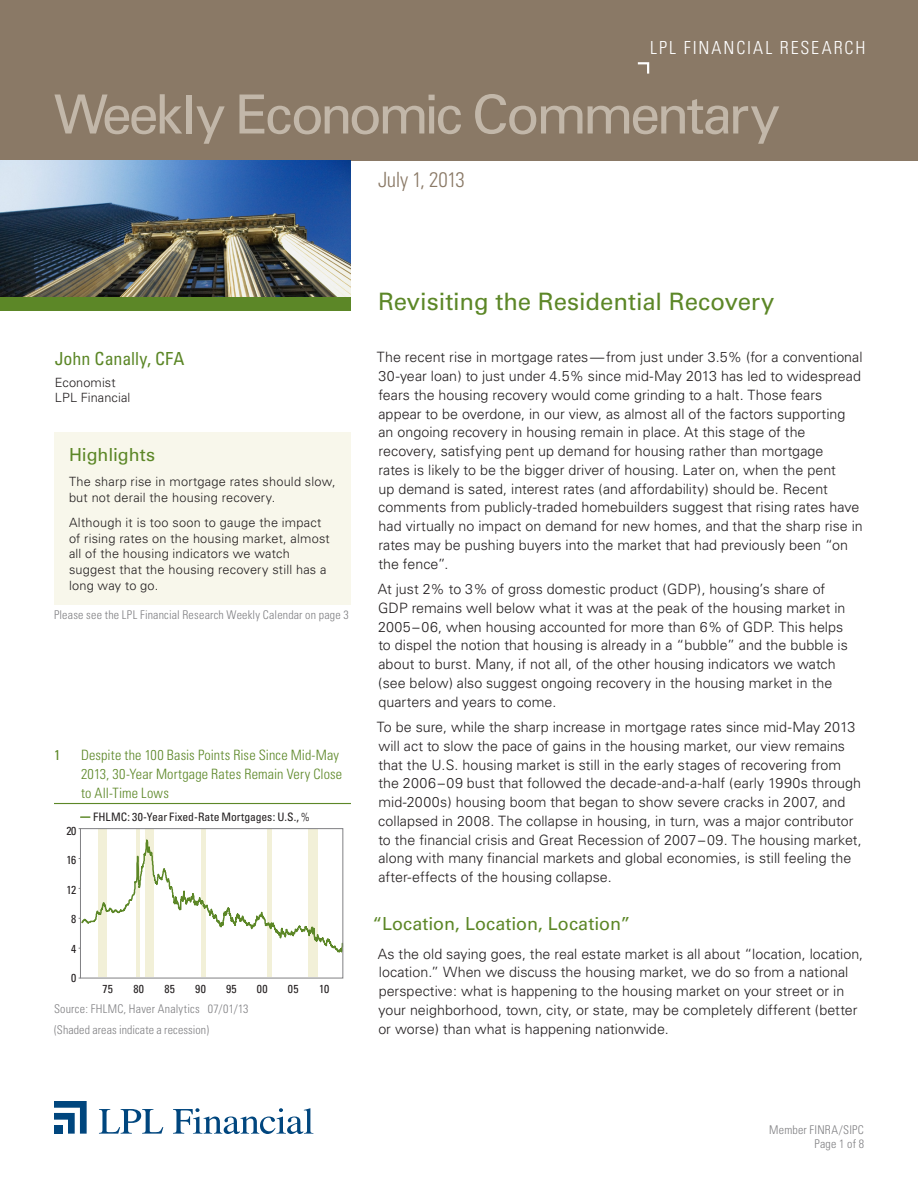
<style>
.page{position:relative;width:918px;height:1188px;background:#fff}
.page>*{position:absolute;margin:0;border:0;box-sizing:border-box;transform-origin:0 0}
.t1{font:54px "Univers";letter-spacing:-.06em;color:#c2b7a9}
.Headline{font:24px "Univers";letter-spacing:-.005em;color:#5c8727}
.Date{font:300 condensed 21px "Univers";letter-spacing:-.02em;color:#8a7966}
.Subhead{font:18px "Univers";letter-spacing:-.005em;color:#5c8727}
.t2{font:300 condensed 18px "Univers";letter-spacing:.11em;color:#fff}
.Author{font:condensed 18px "Univers";color:#5c8727}
.Body_Copy{font:300 14.25px/18.8px "Univers";color:#231f20}
.Table_-_Header{font:300 condensed 14.25px/18.8px "Univers";letter-spacing:.01em;color:#5c8727}
.Table_-_Header-2{font:condensed 14.25px "Univers";color:#5c8727}
.Highlights_sidebar{font:300 12.75px/15.8px "Univers";letter-spacing:.015em;color:#231f20}
.Author-2{font:300 12.75px/15px "Univers";letter-spacing:.01em;color:#231f20}
.Disclosure{font:300 condensed 12px "Univers";letter-spacing:.015em;color:#808083}
.Page_Footer{font:300 condensed 12px "Univers";letter-spacing:.015em;color:#808083}
.t3{font:condensed 11.7px "Univers";color:#231f20}
.s1{font-weight:300}
</style>
<div class="page">
<svg style="left:99px;top:1109px;width:64px;height:25px"></svg>
<svg style="left:173px;top:1108px;width:140px;height:26px"></svg>
<svg style="left:54px;top:1101px;width:33px;height:33px"></svg>
<div style="left:54px;top:1125px;width:9px;height:9px;background:#00467e"></div>
<div style="left:0;top:0;width:918px;height:160px;background:#8a7966"></div>
<img style="left:0;top:160px;width:351px;height:137px">
<div style="left:0;top:297px;width:351px;height:13px;background:#5c8727"></div>
<svg style="left:637px;top:62px;width:13px;height:12px"></svg>
<div style="left:54px;top:432px;width:297px;height:173px;background:#f8f7eb"></div>
<hr style="left:54px;top:803px;width:297px;height:1px;background:#5c8727">
<div style="left:308px;top:829px;width:10px;height:148px;background:#f2f0d8"></div>
<hr style="left:267px;top:829px;width:4px;height:148px;background:#f2f0d8">
<div style="left:201px;top:829px;width:5px;height:148px;background:#f2f0d8"></div>
<div style="left:145px;top:829px;width:9px;height:148px;background:#f2f0d8"></div>
<hr style="left:136px;top:829px;width:4px;height:148px;background:#f2f0d8">
<div style="left:98px;top:829px;width:9px;height:148px;background:#f2f0d8"></div>
<svg style="left:79px;top:835px;width:265px;height:122px"></svg>
<svg style="left:81px;top:816px;width:9px;height:2px"></svg>
<div style="left:80px;top:828px;width:263px;height:150px;border:1px solid #808083"></div>
<p class="t2" style="left:650px;top:37px;width:217px">LPL FINANCIAL RESEARCH</p>
<h1 class="t1" style="left:54px;top:82px;width:728px">Weekly Economic Commentary</h1>
<p class="Date" style="left:378px;top:167px;width:88px">July 1, 2013</p>
<p class="Author" style="left:55px;top:347px;width:131px">John Canally, CFA</p>
<p class="Author-2" style="left:55px;top:375px;width:77px">Economist<br>LPL Financial</p>
<p class="Subhead" style="left:69px;top:443px;width:88px">Highlights</p>
<p class="Highlights_sidebar" style="left:69px;top:474px;width:268px">The sharp rise in mortgage rates should slow, but not derail the housing recovery.</p>
<p class="Highlights_sidebar" style="left:69px;top:515px;width:262px">Although it is too soon to gauge the impact of rising rates on the housing market, almost all of the housing indicators we watch suggest that the housing recovery still has a long way to go.</p>
<p class="Disclosure" style="left:54px;top:607px;width:296px">Please see the LPL Financial Research Weekly Calendar on page 3</p>
<p class="Table_-_Header-2" style="left:54px;top:746px;width:8px">1</p>
<p class="Table_-_Header" style="left:81px;top:746px;width:263px">Despite the 100 Basis Points Rise Since Mid-May<br>2013, 30-Year Mortgage Rates Remain Very Close to All-Time Lows</p>
<p class="t3" style="left:66px;top:823px;width:12px">20</p>
<p class="t3" style="left:66px;top:853px;width:12px">16</p>
<p class="t3" style="left:66px;top:882px;width:12px">12</p>
<p class="t3" style="left:71px;top:912px;width:7px">8</p>
<p class="t3" style="left:71px;top:941px;width:7px">4</p>
<p class="t3" style="left:71px;top:970px;width:7px">0</p>
<p class="t3" style="left:93px;top:809px;width:218px">FHLMC: 30-Year Fixed-Rate Mortgages: U.S., <span class="s1">%</span></p>
<p class="t3" style="left:103px;top:981px;width:12px">75</p>
<p class="t3" style="left:133px;top:981px;width:12px">80</p>
<p class="t3" style="left:164px;top:981px;width:12px">85</p>
<p class="t3" style="left:195px;top:981px;width:12px">90</p>
<p class="t3" style="left:226px;top:981px;width:12px">95</p>
<p class="t3" style="left:257px;top:981px;width:12px">00</p>
<p class="t3" style="left:288px;top:981px;width:12px">05</p>
<p class="t3" style="left:319px;top:981px;width:12px">10</p>
<p class="Disclosure" style="left:54px;top:1001px;width:196px">Source: FHLMC, Haver Analytics 07/01/13</p>
<p class="Disclosure" style="left:54px;top:1023px;width:157px">(Shaded areas indicate a recession)</p>
<p class="Headline" style="left:378px;top:288px;width:398px">Revisiting the Residential Recovery</p>
<p class="Body_Copy" style="left:377px;top:348px;width:487px">The recent rise in mortgage rates—from just under 3.5% (for a conventional 30-year loan) to just under 4.5% since mid-May 2013 has led to widespread fears the housing recovery would come grinding to a halt. Those fears appear to be overdone, in our view, as almost all of the factors supporting<br>an ongoing recovery in housing remain in place. At this stage of the recovery, satisfying pent up demand for housing rather than mortgage<br>rates is likely to be the bigger driver of housing. Later on, when the pent<br>up demand is sated, interest rates (and affordability) should be. Recent comments from publicly-traded homebuilders suggest that rising rates have had virtually no impact on demand for new homes, and that the sharp rise in rates may be pushing buyers into the market that had previously been “on the fence”.</p>
<p class="Body_Copy" style="left:378px;top:580px;width:472px">At just 2% to 3% of gross domestic product (GDP), housing’s share of GDP remains well below what it was at the peak of the housing market in 2005–06, when housing accounted for more than 6% of GDP. This helps to dispel the notion that housing is already in a “bubble” and the bubble is about to burst. Many, if not all, of the other housing indicators we watch (see below) also suggest ongoing recovery in the housing market in the quarters and years to come.</p>
<p class="Body_Copy" style="left:377px;top:718px;width:486px">To be sure, while the sharp increase in mortgage rates since mid-May 2013 will act to slow the pace of gains in the housing market, our view remains that the U.S. housing market is still in the early stages of recovering from the 2006–09 bust that followed the decade-and-a-half (early 1990s through mid-2000s) housing boom that began to show severe cracks in 2007, and collapsed in 2008. The collapse in housing, in turn, was a major contributor to the financial crisis and Great Recession of 2007–09. The housing market, along with many financial markets and global economies, is still feeling the after-effects of the housing collapse.</p>
<p class="Subhead" style="left:373px;top:913px;width:259px">“Location, Location, Location”</p>
<p class="Body_Copy" style="left:378px;top:944px;width:487px">As the old saying goes, the real estate market is all about “location, location, location.” When we discuss the housing market, we do so from a national perspective: what is happening to the housing market on your street or in your neighborhood, town, city, or state, may be completely different (better or worse) than what is happening nationwide.</p>
<p class="Page_Footer" style="left:769px;top:1122px;width:96px">Member FINRA/SIPC</p>
<p class="Page_Footer" style="left:815px;top:1137px;width:51px">Page 1 of 8</p>
</div>
